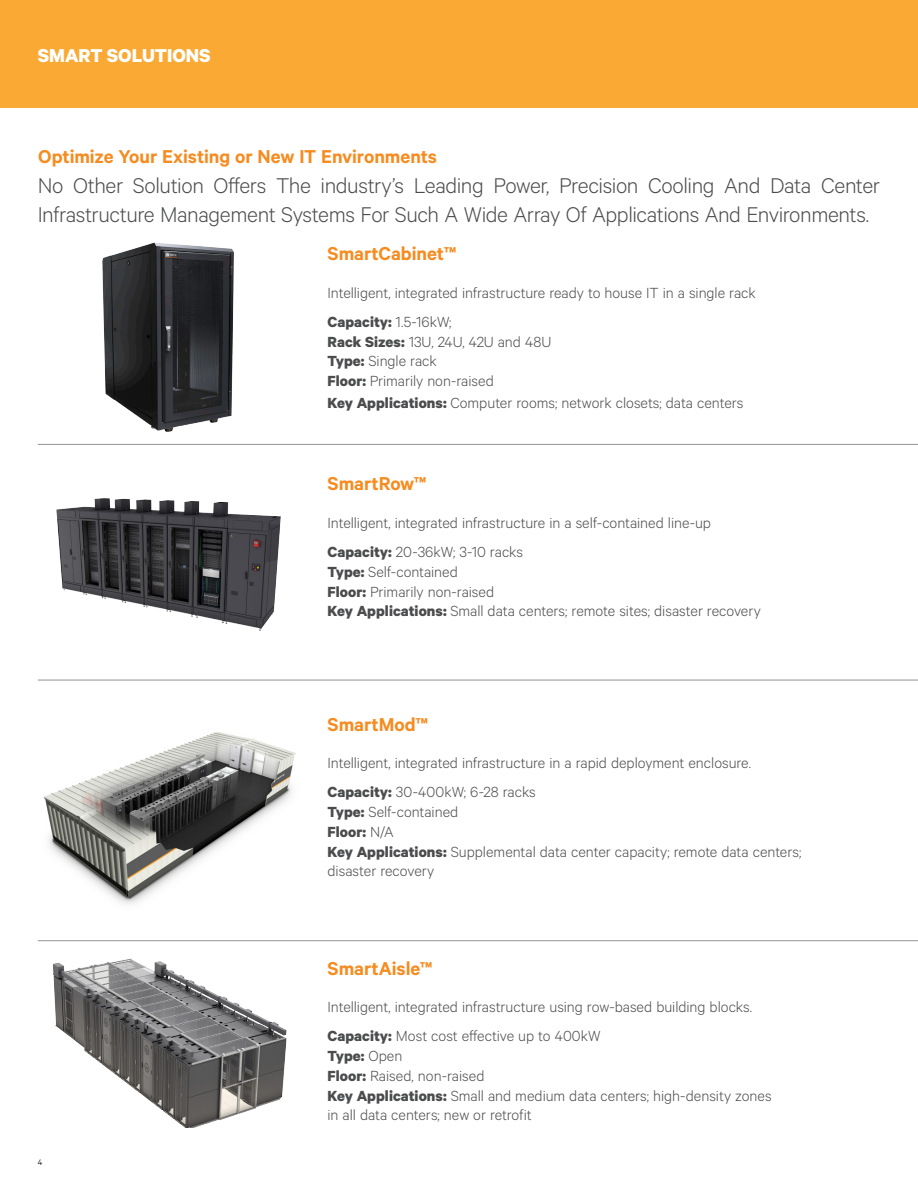
<style>
.page{position:relative;width:918px;height:1188px;background:#fff}
.page>*{position:absolute;margin:0;border:0;box-sizing:border-box;transform-origin:0 0}
.Vertiv_Lead-in{font:300 24px/28.8px "Calibre";letter-spacing:-.015em;color:#4b4c4d}
.Vertiv_Orange_Main_H{font:600 21px "Calibre";color:#f68b1f}
.Vertiv_Header_Small{font:700 21px "Calibre";color:#fff}
.t1{font:300 16.5px/19.8px "Calibre";letter-spacing:-.005em;color:#4b4c4d}
.t2{font:9px "Calibre";color:#231f20}
.s1{font-weight:700}
</style>
<div class="page">
<div style="left:0;top:0;width:918px;height:108px;background:#faaa34"></div>
<hr style="left:38px;top:444px;width:880px;height:1px;background:#919396">
<hr style="left:38px;top:680px;width:880px;height:1px;background:#919396">
<hr style="left:38px;top:940px;width:880px;height:1px;background:#919396">
<img style="left:53px;top:958px;width:234px;height:170px">
<img style="left:102px;top:242px;width:132px;height:190px">
<img style="left:56px;top:498px;width:225px;height:133px">
<img style="left:43px;top:732px;width:253px;height:172px">
<p class="Vertiv_Header_Small" style="left:38px;top:43px;width:174px">SMART SOLUTIONS</p>
<p class="Vertiv_Orange_Main_H" style="left:38px;top:144px;width:400px">Optimize Your Existing or New IT Environments</p>
<p class="Vertiv_Lead-in" style="left:38px;top:170px;width:844px">No Other Solution Offers The industry’s Leading Power, Precision Cooling And Data Center<br>Infrastructure Management Systems For Such A Wide Array Of Applications And Environments.</p>
<p class="Vertiv_Orange_Main_H" style="left:328px;top:241px;width:130px">SmartCabinet™</p>
<p class="t1" style="left:328px;top:282px;width:430px">Intelligent, integrated infrastructure ready to house IT in a single rack</p>
<p class="t1" style="left:328px;top:311px;width:225px"><span class="s1">Capacity:</span> 1.5-16kW;<br><span class="s1">Rack Sizes:</span> 13U, 24U, 42U and 48U<br><span class="s1">Type:</span> Single rack<br><span class="s1">Floor:</span> Primarily non-raised</p>
<p class="t1" style="left:328px;top:392px;width:417px"><span class="s1">Key Applications:</span> Computer rooms; network closets; data centers</p>
<p class="Vertiv_Orange_Main_H" style="left:328px;top:471px;width:101px">SmartRow™</p>
<p class="t1" style="left:328px;top:512px;width:385px">Intelligent, integrated infrastructure in a self-contained line-up</p>
<p class="t1" style="left:328px;top:541px;width:435px"><span class="s1">Capacity:</span> 20-36kW; 3-10 racks<br><span class="s1">Type:</span> Self-contained<br><span class="s1">Floor:</span> Primarily non-raised<br><span class="s1">Key Applications:</span> Small data centers; remote sites; disaster recovery</p>
<p class="Vertiv_Orange_Main_H" style="left:328px;top:712px;width:102px">SmartMod™</p>
<p class="t1" style="left:328px;top:753px;width:425px">Intelligent, integrated infrastructure in a rapid deployment enclosure.</p>
<p class="t1" style="left:328px;top:782px;width:475px"><span class="s1">Capacity:</span> 30-400kW; 6-28 racks<br><span class="s1">Type:</span> Self-contained<br><span class="s1">Floor:</span> N/A<br><span class="s1">Key Applications:</span> Supplemental data center capacity; remote data centers; disaster recovery</p>
<p class="t2" style="left:38px;top:1157px;width:6px">4</p>
<p class="Vertiv_Orange_Main_H" style="left:328px;top:956px;width:106px">SmartAisle™</p>
<p class="t1" style="left:328px;top:997px;width:426px">Intelligent, integrated infrastructure using row-based building blocks.</p>
<p class="t1" style="left:328px;top:1025px;width:445px"><span class="s1">Capacity:</span> Most cost effective up to 400kW<br><span class="s1">Type:</span> Open<br><span class="s1">Floor:</span> Raised, non-raised<br><span class="s1">Key Applications:</span> Small and medium data centers; high-density zones in all data centers; new or retrofit</p>
</div>
